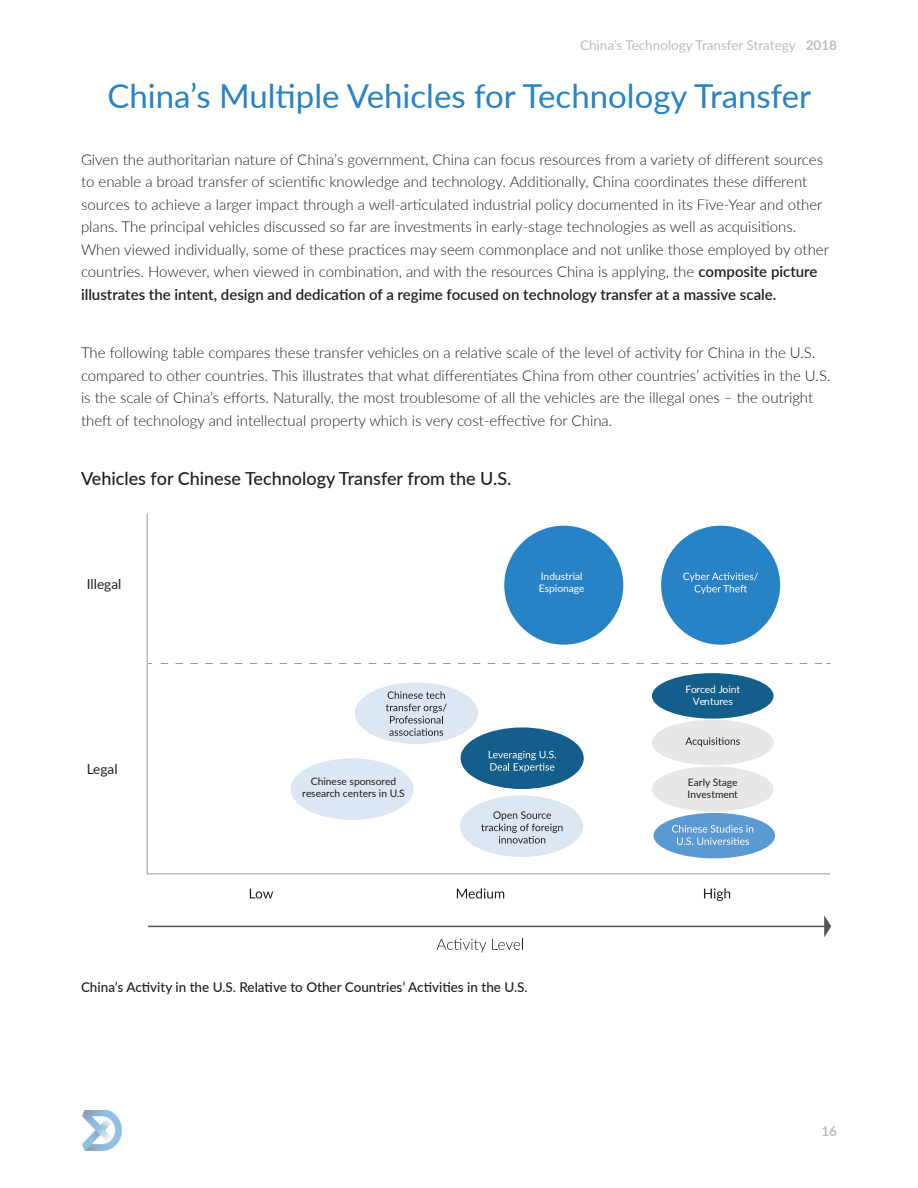
<style>
.page{position:relative;width:918px;height:1188px;background:#fff}
.page>*{position:absolute;margin:0;border:0;box-sizing:border-box;transform-origin:0 0}
.t1{font:33px "Lato";color:#2783c5}
.t2{font:500 18px "Lato";color:#231f20}
.t3{font:300 15px/22.5px "Lato";color:#231f20}
.t4{font:13.65px "Lato";color:#231f20}
.t5{font:500 13.5px "Lato";color:#231f20}
.t6{font:13.5px "Lato";color:#bcbdc0}
.t7{font:700 13.5px "Lato";color:#bcbdc0}
.t8{font:10.2px/12.3px "Lato";color:#231f20;text-align:center}
.t9{font:10.2px/12.3px "Lato";color:#fff}
.s1{font-weight:700}
.s2{font-weight:600}
</style>
<div class="page">
<img style="left:82px;top:1110px;width:40px;height:40px">
<svg style="left:250px;top:889px;width:23px;height:10px"></svg>
<svg style="left:457px;top:888px;width:47px;height:11px"></svg>
<svg style="left:704px;top:888px;width:26px;height:13px"></svg>
<svg style="left:437px;top:939px;width:49px;height:14px"></svg>
<svg style="left:492px;top:939px;width:31px;height:11px"></svg>
<svg style="left:147px;top:513px;width:683px;height:361px"></svg>
<svg style="left:161px;top:663px;width:670px;height:1px"></svg>
<hr style="left:148px;top:926px;width:678px;height:1px;background:#555656">
<svg style="left:824px;top:915px;width:7px;height:22px"></svg>
<div style="left:504px;top:526px;width:119px;height:119px;background:#2783c5;border-radius:50%"></div>
<div style="left:355px;top:682px;width:123px;height:62px;background:#dce7f3;border-radius:50%"></div>
<div style="left:461px;top:727px;width:123px;height:62px;background:#135e8a;border-radius:50%"></div>
<div style="left:652px;top:673px;width:122px;height:46px;background:#135e8a;border-radius:50%"></div>
<div style="left:652px;top:720px;width:122px;height:45px;background:#e6e7e9;border-radius:50%"></div>
<div style="left:652px;top:766px;width:122px;height:46px;background:#e6e7e9;border-radius:50%"></div>
<div style="left:654px;top:813px;width:121px;height:45px;background:#5b99d2;border-radius:50%"></div>
<div style="left:291px;top:758px;width:123px;height:62px;background:#dce7f3;border-radius:50%"></div>
<div style="left:460px;top:795px;width:123px;height:62px;background:#dce7f3;border-radius:50%"></div>
<div style="left:661px;top:526px;width:119px;height:119px;background:#2783c5;border-radius:50%"></div>
<svg style="left:489px;top:751px;width:67px;height:21px"></svg>
<svg style="left:481px;top:811px;width:82px;height:33px"></svg>
<svg style="left:386px;top:691px;width:61px;height:45px"></svg>
<svg style="left:685px;top:737px;width:55px;height:10px"></svg>
<svg style="left:672px;top:825px;width:81px;height:20px"></svg>
<svg style="left:683px;top:572px;width:75px;height:22px"></svg>
<p class="t6" style="left:580px;top:35px;width:258px">China’s Technology Transfer Strategy <span class="s1">2018</span></p>
<p class="t1" style="left:107px;top:72px;width:705px">China’s Multiple Vehicles for Technology Transfer</p>
<p class="t3" style="left:81px;top:148px;width:750px">Given the authoritarian nature of China’s government, China can focus resources from a variety of different sources to enable a broad transfer of scientific knowledge and technology. Additionally, China coordinates these different sources to achieve a larger impact through a well-articulated industrial policy documented in its Five-Year and other plans. The principal vehicles discussed so far are investments in early-stage technologies as well as acquisitions.<br>When viewed individually, some of these practices may seem commonplace and not unlike those employed by other countries. However, when viewed in combination, and with the resources China is applying, the <span class="s2">composite picture illustrates the intent, design and dedication of a regime focused on technology transfer at a massive scale.</span></p>
<p class="t3" style="left:81px;top:341px;width:751px">The following table compares these transfer vehicles on a relative scale of the level of activity for China in the U.S. compared to other countries. This illustrates that what differentiates China from other countries’ activities in the U.S. is the scale of China’s efforts. Naturally, the most troublesome of all the vehicles are the illegal ones – the outright theft of technology and intellectual property which is very cost-effective for China.</p>
<p class="t2" style="left:81px;top:465px;width:432px">Vehicles for Chinese Technology Transfer from the U.S.</p>
<p class="t4" style="left:87px;top:574px;width:36px">Illegal</p>
<p class="t9" style="left:539px;top:570px;width:47px">Industrial<br>Espionage</p>
<p class="t4" style="left:87px;top:760px;width:32px">Legal</p>
<p class="t8" style="left:302px;top:774px;width:104px">Chinese sponsored research centers in U.S</p>
<p class="t5" style="left:81px;top:977px;width:448px">China’s Activity in the U.S. Relative to Other Countries’ Activities in the U.S.</p>
<p class="t9" style="left:685px;top:682px;width:56px;text-align:center">Forced Joint<br>Ventures</p>
<p class="t8" style="left:688px;top:776px;width:52px;text-align:left">Early Stage<br>Investment</p>
<p class="t7" style="left:821px;top:1121px;width:17px">16</p>
</div>
